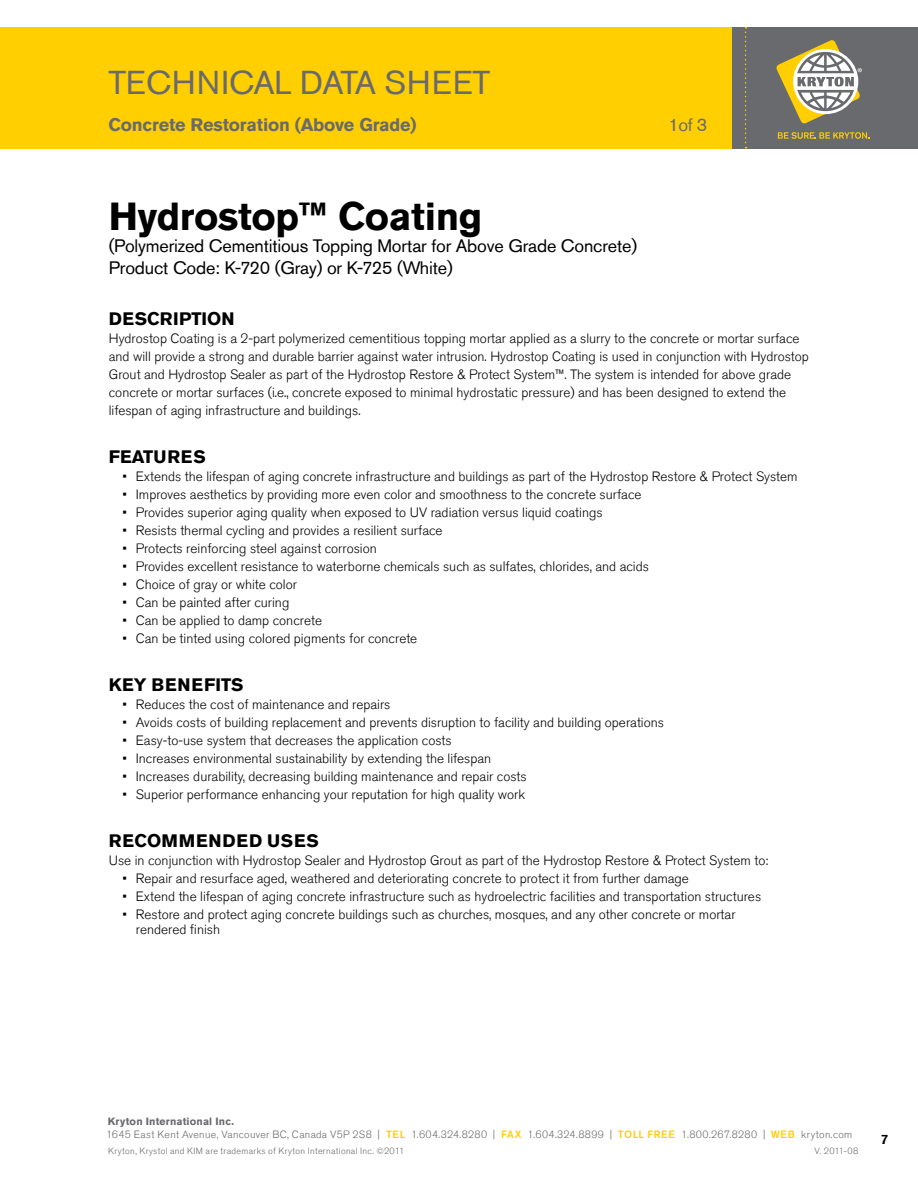
<style>
.page{position:relative;width:918px;height:1188px;background:#fff}
.page>*{position:absolute;margin:0;border:0;box-sizing:border-box;transform-origin:0 0}
.t1{font:700 39px "Akzidenz Grotesk Std";letter-spacing:-.01em;color:#000}
.t2{font:33px "Akzidenz Grotesk Std";letter-spacing:.01em;color:#696a6d}
.t3{font:18px/21.6px "Akzidenz Grotesk Std";letter-spacing:-.01em;color:#000}
.t4{font:700 18px "Akzidenz Grotesk Std";letter-spacing:-.01em;color:#696a6d}
.t5{font:700 18px "Akzidenz Grotesk Std";letter-spacing:.03em;color:#000}
.t6{font:700 18px "Akzidenz Grotesk Std";letter-spacing:.01em;color:#000}
.t7{font:700 18px "Akzidenz Grotesk Std";letter-spacing:.005em;color:#000}
.t8{font:18px "Akzidenz Grotesk Std";color:#696a6d}
.t9{font:300 13.5px/18px "Akzidenz Grotesk Std";color:#000}
.t10{font:500 13.5px "Akzidenz Grotesk Std";color:#000}
.t11{font:300 10.5px "Akzidenz Grotesk Std";letter-spacing:.03em;color:#696a6d}
.t12{font:700 10.5px "Akzidenz Grotesk Std";letter-spacing:.015em;color:#696a6d}
.t13{font:300 9px "Akzidenz Grotesk Std";letter-spacing:.035em;color:#696a6d}
.s1{font-weight:500;color:#ffcf01}
</style>
<div class="page">
<div style="left:0;top:27px;width:918px;height:122px;background:#ffcf01"></div>
<div style="left:732px;top:27px;width:186px;height:122px;background:#696a6d"></div>
<svg style="left:745px;top:27px;width:2px;height:121px"></svg>
<svg style="left:778px;top:132px;width:91px;height:7px"></svg>
<svg style="left:776px;top:40px;width:86px;height:84px"></svg>
<h2 class="t2" style="left:108px;top:63px;width:383px">TECHNICAL DATA SHEET</h2>
<h3 class="t4" style="left:108px;top:114px;width:310px">Concrete Restoration (Above Grade)</h3>
<h3 class="t8" style="left:668px;top:114px;width:41px">1of 3</h3>
<h1 class="t1" style="left:109px;top:194px;width:375px">Hydrostop™ Coating</h1>
<h3 class="t3" style="left:109px;top:235px;width:530px">(Polymerized Cementitious Topping Mortar for Above Grade Concrete)<br>Product Code: K-720 (Gray) or K-725 (White)</h3>
<h3 class="t6" style="left:109px;top:308px;width:127px">DESCRIPTION</h3>
<p class="t9" style="left:109px;top:329px;width:702px">Hydrostop Coating is a 2-part polymerized cementitious topping mortar applied as a slurry to the concrete or mortar surface and will provide a strong and durable barrier against water intrusion. Hydrostop Coating is used in conjunction with Hydrostop Grout and Hydrostop Sealer as part of the Hydrostop Restore &amp; Protect System™. The system is intended for above grade concrete or mortar surfaces (i.e., concrete exposed to minimal hydrostatic pressure) and has been designed to extend the lifespan of aging infrastructure and buildings.</p>
<h3 class="t7" style="left:109px;top:446px;width:98px">FEATURES</h3>
<p class="t9" style="left:122px;top:467px;width:677px">• Extends the lifespan of aging concrete infrastructure and buildings as part of the Hydrostop Restore &amp; Protect System</p>
<p class="t9" style="left:122px;top:485px;width:521px">• Improves aesthetics by providing more even color and smoothness to the concrete surface</p>
<p class="t9" style="left:122px;top:503px;width:482px">• Provides superior aging quality when exposed to UV radiation versus liquid coatings</p>
<p class="t9" style="left:122px;top:521px;width:322px">• Resists thermal cycling and provides a resilient surface</p>
<p class="t9" style="left:122px;top:539px;width:256px">• Protects reinforcing steel against corrosion</p>
<p class="t9" style="left:122px;top:557px;width:528px">• Provides excellent resistance to waterborne chemicals such as sulfates, chlorides, and acids</p>
<p class="t9" style="left:122px;top:575px;width:176px">• Choice of gray or white color</p>
<p class="t9" style="left:122px;top:593px;width:168px">• Can be painted after curing</p>
<p class="t9" style="left:122px;top:611px;width:201px">• Can be applied to damp concrete</p>
<p class="t9" style="left:122px;top:629px;width:297px">• Can be tinted using colored pigments for concrete</p>
<h3 class="t5" style="left:109px;top:674px;width:136px">KEY BENEFITS</h3>
<p class="t9" style="left:122px;top:695px;width:270px">• Reduces the cost of maintenance and repairs</p>
<p class="t9" style="left:122px;top:713px;width:543px">• Avoids costs of building replacement and prevents disruption to facility and building operations</p>
<p class="t9" style="left:122px;top:731px;width:331px">• Easy-to-use system that decreases the application costs</p>
<p class="t9" style="left:122px;top:749px;width:370px">• Increases environmental sustainability by extending the lifespan</p>
<p class="t9" style="left:122px;top:767px;width:406px">• Increases durability, decreasing building maintenance and repair costs</p>
<p class="t9" style="left:122px;top:785px;width:404px">• Superior performance enhancing your reputation for high quality work</p>
<h3 class="t5" style="left:109px;top:830px;width:212px">RECOMMENDED USES</h3>
<p class="t9" style="left:109px;top:851px;width:661px">Use in conjunction with Hydrostop Sealer and Hydrostop Grout as part of the Hydrostop Restore &amp; Protect System to:</p>
<p class="t9" style="left:122px;top:869px;width:568px">• Repair and resurface aged, weathered and deteriorating concrete to protect it from further damage</p>
<p class="t9" style="left:122px;top:887px;width:640px">• Extend the lifespan of aging concrete infrastructure such as hydroelectric facilities and transportation structures</p>
<p class="t9" style="left:136px;top:907px;width:601px;line-height:15px;text-indent:-14px">• Restore and protect aging concrete buildings such as churches, mosques, and any other concrete or mortar rendered finish</p>
<p class="t12" style="left:108px;top:1115px;width:128px">Kryton International Inc.</p>
<p class="t11" style="left:106px;top:1128px;width:748px">1645 East Kent Avenue, Vancouver BC, Canada V5P 2S8 | <span class="s1">TEL</span> 1.604.324.8280 | <span class="s1">FAX</span> 1.604.324.8899 | <span class="s1">TOLL FREE</span> 1.800.267.8280 | <span class="s1">WEB</span> kryton.com</p>
<p class="t13" style="left:108px;top:1146px;width:298px">Kryton, Krystol and KIM are trademarks of Kryton International Inc. ©2011</p>
<p class="t13" style="left:815px;top:1146px;width:45px">V. 2011-08</p>
<p class="t10" style="left:881px;top:1131px;width:9px">7</p>
</div>
